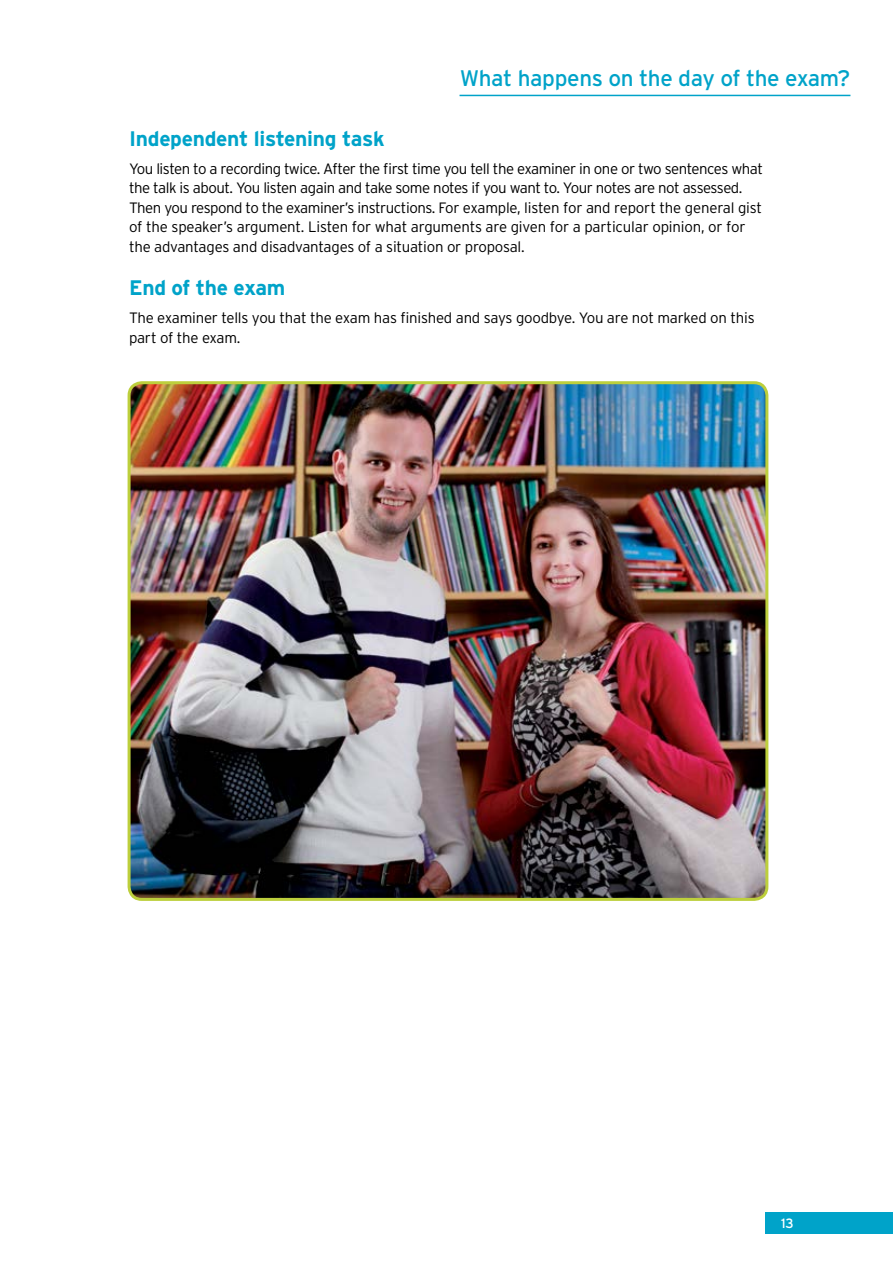
<style>
.page{position:relative;width:893px;height:1263px;background:#fff}
.page>*{position:absolute;margin:0;border:0;box-sizing:border-box;transform-origin:0 0}
.t1{font:22.5px "Interstate";letter-spacing:-.015em;color:#00a3c9}
.t2{font:700 21px "Interstate";letter-spacing:-.015em;color:#00a3c9}
.t3{font:300 15px/19.5px "Interstate";letter-spacing:-.03em;color:#000}
.t4{font:13.5px "Interstate";color:#fff}
</style>
<div class="page">
<div style="left:765px;top:1212px;width:128px;height:21px;background:#00a3c9"></div>
<img style="left:129px;top:385px;width:638px;height:513px">
<div style="left:128px;top:381px;width:640px;height:520px;border:3px solid #bdcf3c;border-radius:13px"></div>
<hr style="left:459px;top:95px;width:391px;height:1px;background:#00a3c9">
<h1 class="t1" style="left:460px;top:66px;width:392px">What happens on the day of the exam?</h1>
<h2 class="t2" style="left:129px;top:126px;width:257px">Independent listening task</h2>
<p class="t3" style="left:129px;top:158px;width:635px">You listen to a recording twice. After the first time you tell the examiner in one or two sentences what the talk is about. You listen again and take some notes if you want to. Your notes are not assessed.<br>Then you respond to the examiner’s instructions. For example, listen for and report the general gist of the speaker’s argument. Listen for what arguments are given for a particular opinion, or for the advantages and disadvantages of a situation or proposal.</p>
<h2 class="t2" style="left:129px;top:276px;width:158px">End of the exam</h2>
<p class="t3" style="left:129px;top:308px;width:627px">The examiner tells you that the exam has finished and says goodbye. You are not marked on this part of the exam.</p>
<p class="t4" style="left:781px;top:1215px;width:14px">13</p>
</div>
